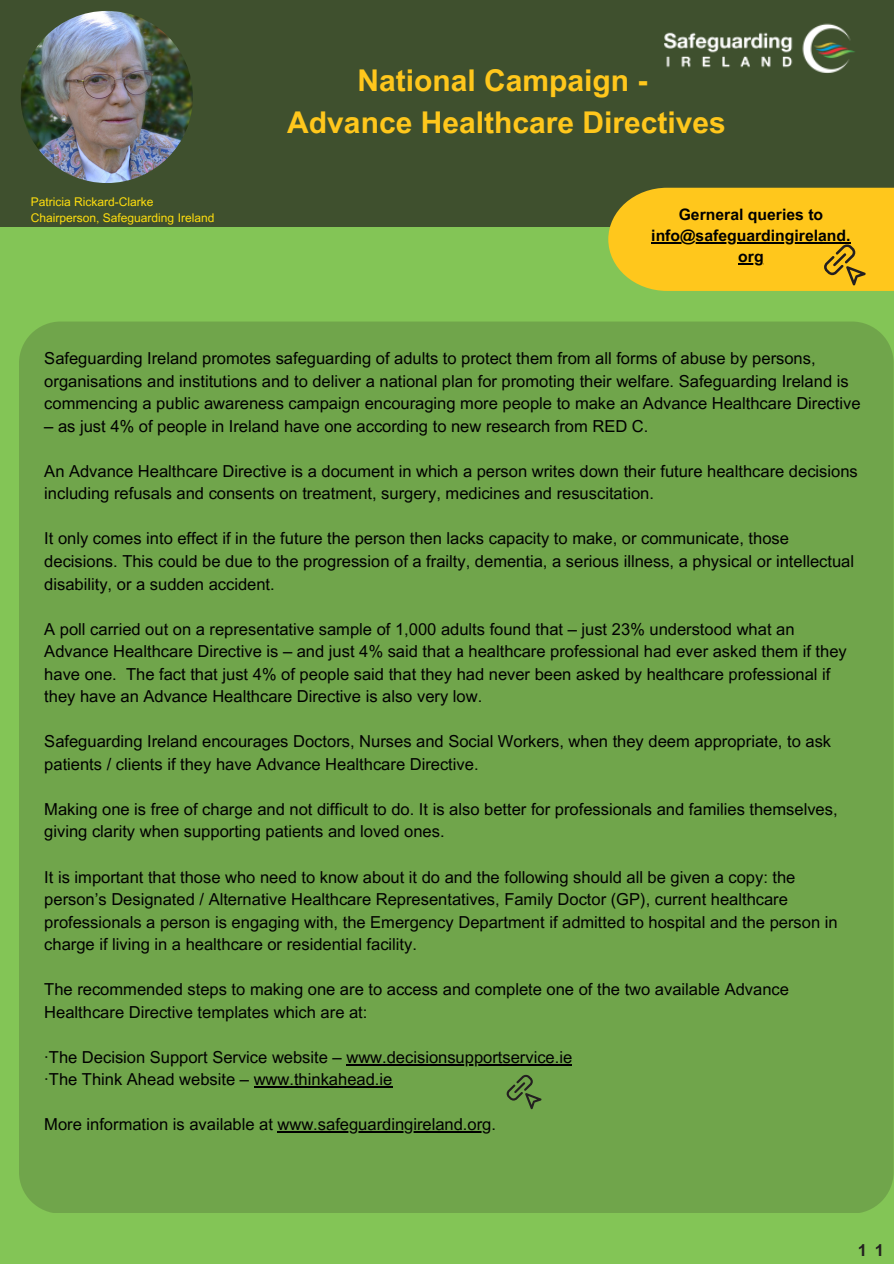
<style>
.page{position:relative;width:894px;height:1264px;background:#fff}
.page>*{position:absolute;margin:0;border:0;box-sizing:border-box;transform-origin:0 0}
.t1{font:700 30px/41.7px "Arial MT Pro";color:#ffc71c;text-align:center}
.t2{font:16.5px/22.5px "Arial MT Pro";color:#000}
.t3{font:700 16.5px "Arial MT Pro";color:#231f20}
.t4{font:700 15.75px "Arial MT Pro";color:#000}
.t5{font:12px/16px "Arial MT Pro";color:#ffde0e}
</style>
<div class="page">
<div style="left:0;top:0;width:893px;height:1263px;background:#83c556"></div>
<div style="left:19px;top:321px;width:874px;height:891px;background:#70a54b"></div>
<hr style="left:346px;top:1063px;width:226px;height:2px;background:#000">
<hr style="left:253px;top:1086px;width:139px;height:1px;background:#000">
<hr style="left:277px;top:1131px;width:214px;height:1px;background:#000">
<div style="left:0;top:0;width:893px;height:227px;background:#3f502e"></div>
<img style="left:21px;top:11px;width:172px;height:172px;border-radius:50%">
<img style="left:664px;top:23px;width:191px;height:50px">
<svg style="left:506px;top:1074px;width:35px;height:35px"></svg>
<svg style="left:608px;top:188px;width:285px;height:103px;background:#f1bf1d"></svg>
<p class="t5" style="left:31px;top:195px;width:185px">Patricia Rickard-Clarke<br>Chairperson, Safeguarding Ireland</p>
<p class="t1" style="left:287px;top:64px;width:440px">National Campaign -<br>Advance Healthcare Directives</p>
<h3 class="t4" style="left:678px;top:208px;width:146px">Gerneral queries to</h3>
<h3 class="t4" style="left:651px;top:230px;width:201px">info@safeguardingireland.</h3>
<h3 class="t4" style="left:738px;top:251px;width:27px">org</h3>
<p class="t2" style="left:44px;top:349px;width:817px">Safeguarding Ireland promotes safeguarding of adults to protect them from all forms of abuse by persons, organisations and institutions and to deliver a national plan for promoting their welfare. Safeguarding Ireland is commencing a public awareness campaign encouraging more people to make an Advance Healthcare Directive</p>
<p class="t2" style="left:44px;top:417px;width:605px">– as just 4% of people in Ireland have one according to new research from RED C.</p>
<p class="t2" style="left:44px;top:462px;width:814px">An Advance Healthcare Directive is a document in which a person writes down their future healthcare decisions including refusals and consents on treatment, surgery, medicines and resuscitation.</p>
<p class="t2" style="left:44px;top:529px;width:811px">It only comes into effect if in the future the person then lacks capacity to make, or communicate, those decisions. This could be due to the progression of a frailty, dementia, a serious illness, a physical or intellectual disability, or a sudden accident.</p>
<p class="t2" style="left:44px;top:619px;width:803px">A poll carried out on a representative sample of 1,000 adults found that – just 23% understood what an Advance Healthcare Directive is – and just 4% said that a healthcare professional had ever asked them if they have one. The fact that just 4% of people said that they had never been asked by healthcare professional if they have an Advance Healthcare Directive is also very low.</p>
<h1 class="t2" style="left:44px;top:732px;width:788px">Safeguarding Ireland encourages Doctors, Nurses and Social Workers, when they deem appropriate, to ask patients / clients if they have Advance Healthcare Directive.</h1>
<h2 class="t2" style="left:44px;top:800px;width:794px">Making one is free of charge and not difficult to do. It is also better for professionals and families themselves, giving clarity when supporting patients and loved ones.</h2>
<p class="t2" style="left:44px;top:867px;width:794px">It is important that those who need to know about it do and the following should all be given a copy: the person’s Designated / Alternative Healthcare Representatives, Family Doctor (GP), current healthcare professionals a person is engaging with, the Emergency Department if admitted to hospital and the person in charge if living in a healthcare or residential facility.</p>
<h3 class="t2" style="left:44px;top:980px;width:746px">The recommended steps to making one are to access and complete one of the two available Advance<br>Healthcare Directive templates which are at:</h3>
<h3 class="t2" style="left:44px;top:1047px;width:529px">·The Decision Support Service website – www.decisionsupportservice.ie</h3>
<h3 class="t2" style="left:44px;top:1070px;width:349px">·The Think Ahead website – www.thinkahead.ie</h3>
<h3 class="t2" style="left:44px;top:1115px;width:453px">More information is available at www.safeguardingireland.org.</h3>
<h3 class="t3" style="left:857px;top:1244px;width:28px">1 1</h3>
</div>
